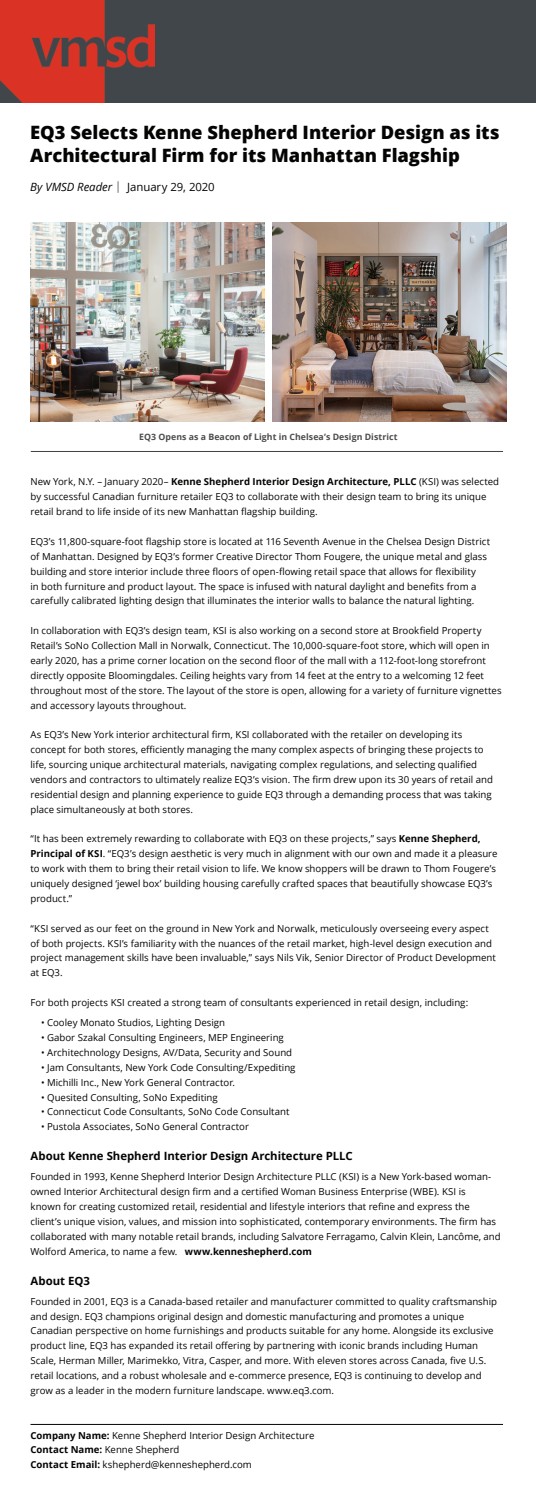
<style>
.page{position:relative;width:536px;height:1488px;background:#fff}
.page>*{position:absolute;margin:0;border:0;box-sizing:border-box;transform-origin:0 0}
.t1{font:800 18.38px/23.6px "Open Sans";color:#040503}
.t2{font:700 11.38px "Open Sans";letter-spacing:-.005em;color:#040503}
.t3{font:11.38px "Open Sans";letter-spacing:-.005em;color:#040503}
.t4{font:9.62px/14.9px "Open Sans";color:#040503}
.t5{font:700 8.75px "Open Sans";letter-spacing:.01em;color:#4c4c4c}
.s1{font-style:italic}
.s2{font-weight:300}
.s3{font-weight:700}
</style>
<div class="page">
<hr style="left:30px;top:1424px;width:473px;height:1px;background:#040503">
<div style="left:119px;top:0;width:417px;height:102px;background:#41464a"></div>
<img style="left:0;top:0;width:154px;height:102px">
<img style="left:31px;top:223px;width:233px;height:199px">
<img style="left:273px;top:223px;width:233px;height:199px">
<hr style="left:31px;top:451px;width:472px;height:1px;background:#414244">
<h1 class="t1" style="left:30px;top:119px;width:471px">EQ3 Selects Kenne Shepherd Interior Design as its<br>Architectural Firm for its Manhattan Flagship</h1>
<p class="t3" style="left:30px;top:179px;width:186px"><span class="s1">By VMSD Reader</span> <span class="s2">|</span> January 29, 2020</p>
<p class="t5" style="left:139px;top:430px;width:260px">EQ3 Opens as a Beacon of Light in Chelsea’s Design District</p>
<p class="t4" style="left:30px;top:474px;width:470px">New York, N.Y. – January 2020– <span class="s3">Kenne Shepherd Interior Design Architecture, PLLC</span> (KSI) was selected by successful Canadian furniture retailer EQ3 to collaborate with their design team to bring its unique retail brand to life inside of its new Manhattan flagship building.</p>
<p class="t4" style="left:30px;top:534px;width:461px">EQ3’s 11,800-square-foot flagship store is located at 116 Seventh Avenue in the Chelsea Design District of Manhattan. Designed by EQ3’s former Creative Director Thom Fougere, the unique metal and glass building and store interior include three floors of open-flowing retail space that allows for flexibility<br>in both furniture and product layout. The space is infused with natural daylight and benefits from a carefully calibrated lighting design that illuminates the interior walls to balance the natural lighting.</p>
<p class="t4" style="left:30px;top:623px;width:472px">In collaboration with EQ3’s design team, KSI is also working on a second store at Brookfield Property Retail’s SoNo Collection Mall in Norwalk, Connecticut. The 10,000-square-foot store, which will open in early 2020, has a prime corner location on the second floor of the mall with a 112-foot-long storefront directly opposite Bloomingdales. Ceiling heights vary from 14 feet at the entry to a welcoming 12 feet throughout most of the store. The layout of the store is open, allowing for a variety of furniture vignettes and accessory layouts throughout.</p>
<p class="t4" style="left:30px;top:727px;width:464px">As EQ3’s New York interior architectural firm, KSI collaborated with the retailer on developing its concept for both stores, efficiently managing the many complex aspects of bringing these projects to life, sourcing unique architectural materials, navigating complex regulations, and selecting qualified vendors and contractors to ultimately realize EQ3’s vision. The firm drew upon its 30 years of retail and residential design and planning experience to guide EQ3 through a demanding process that was taking place simultaneously at both stores.</p>
<p class="t4" style="left:30px;top:831px;width:468px">“It has been extremely rewarding to collaborate with EQ3 on these projects,” says <span class="s3">Kenne Shepherd, Principal of KSI</span>. “EQ3’s design aesthetic is very much in alignment with our own and made it a pleasure to work with them to bring their retail vision to life. We know shoppers will be drawn to Thom Fougere’s uniquely designed ‘jewel box’ building housing carefully crafted spaces that beautifully showcase EQ3’s product.”</p>
<p class="t4" style="left:30px;top:920px;width:467px">“KSI served as our feet on the ground in New York and Norwalk, meticulously overseeing every aspect of both projects. KSI’s familiarity with the nuances of the retail market, high-level design execution and project management skills have been invaluable,” says Nils Vik, Senior Director of Product Development at EQ3.</p>
<p class="t4" style="left:30px;top:995px;width:439px">For both projects KSI created a strong team of consultants experienced in retail design, including:</p>
<p class="t4" style="left:41px;top:1015px;width:185px">• Cooley Monato Studios, Lighting Design</p>
<p class="t4" style="left:41px;top:1030px;width:244px">• Gabor Szakal Consulting Engineers, MEP Engineering</p>
<p class="t4" style="left:41px;top:1044px;width:252px">• Architechnology Designs, AV/Data, Security and Sound</p>
<p class="t4" style="left:41px;top:1059px;width:256px">• Jam Consultants, New York Code Consulting/Expediting</p>
<p class="t4" style="left:41px;top:1074px;width:196px">• Michilli Inc., New York General Contractor.</p>
<p class="t4" style="left:41px;top:1089px;width:178px">• Quesited Consulting, SoNo Expediting</p>
<p class="t4" style="left:41px;top:1104px;width:250px">• Connecticut Code Consultants, SoNo Code Consultant</p>
<p class="t4" style="left:41px;top:1119px;width:209px">• Pustola Associates, SoNo General Contractor</p>
<p class="t2" style="left:30px;top:1148px;width:323px">About Kenne Shepherd Interior Design Architecture PLLC</p>
<p class="t4" style="left:30px;top:1169px;width:471px">Founded in 1993, Kenne Shepherd Interior Design Architecture PLLC (KSI) is a New York-based woman&shy;owned Interior Architectural design firm and a certified Woman Business Enterprise (WBE). KSI is<br>known for creating customized retail, residential and lifestyle interiors that refine and express the client’s unique vision, values, and mission into sophisticated, contemporary environments. The firm has collaborated with many notable retail brands, including Salvatore Ferragamo, Calvin Klein, Lancôme, and Wolford America, to name a few. <span class="s3">www.kenneshepherd.com</span></p>
<p class="t2" style="left:30px;top:1272px;width:61px">About EQ3</p>
<p class="t4" style="left:30px;top:1293px;width:468px">Founded in 2001, EQ3 is a Canada-based retailer and manufacturer committed to quality craftsmanship and design. EQ3 champions original design and domestic manufacturing and promotes a unique Canadian perspective on home furnishings and products suitable for any home. Alongside its exclusive product line, EQ3 has expanded its retail offering by partnering with iconic brands including Human Scale, Herman Miller, Marimekko, Vitra, Casper, and more. With eleven stores across Canada, five U.S. retail locations, and a robust wholesale and e-commerce presence, EQ3 is continuing to develop and grow as a leader in the modern furniture landscape. www.eq3.com.</p>
<p class="t4" style="left:30px;top:1427px;width:285px"><span class="s3">Company Name:</span> Kenne Shepherd Interior Design Architecture<br><span class="s3">Contact Name:</span> Kenne Shepherd<br><span class="s3">Contact Email:</span> kshepherd@kenneshepherd.com</p>
</div>
